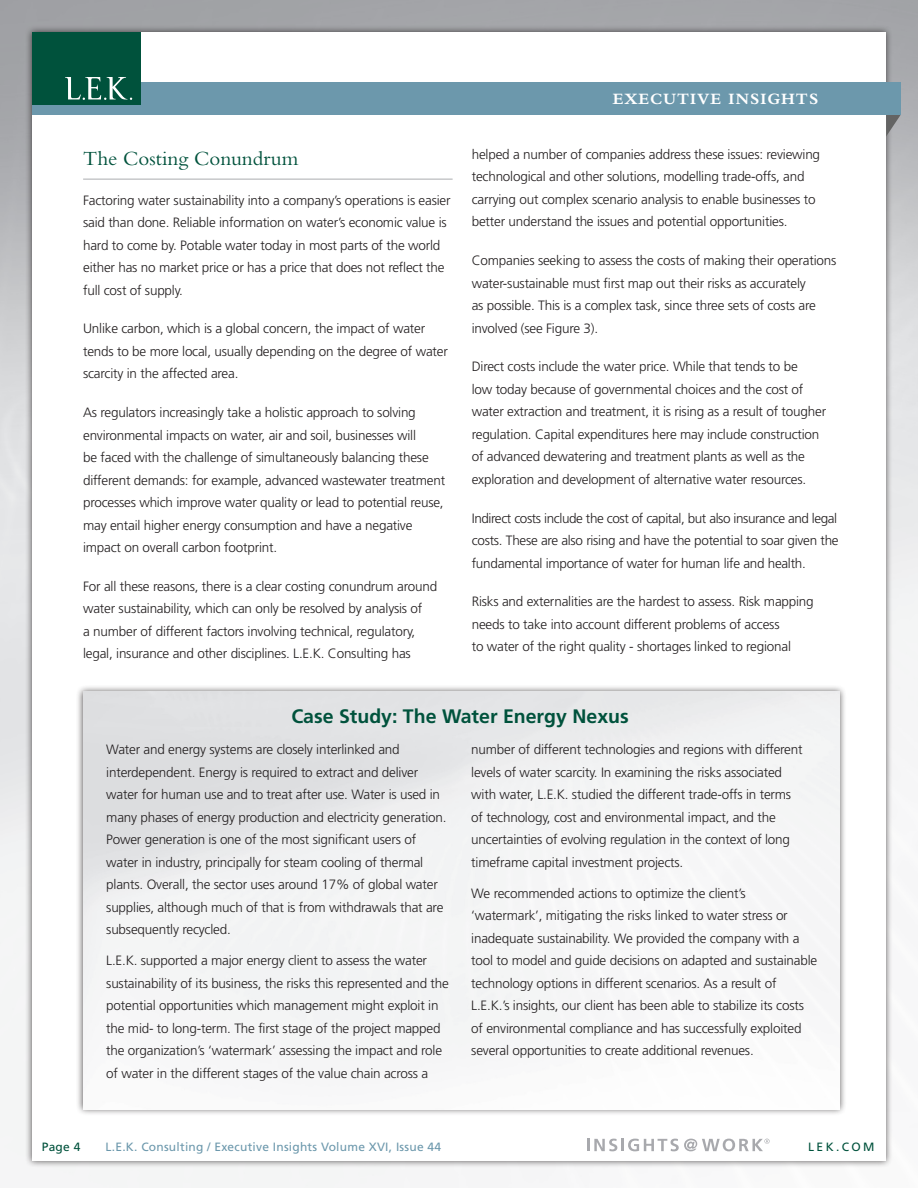
<style>
.page{position:relative;width:918px;height:1188px;background:#fff}
.page>*{position:absolute;margin:0;border:0;box-sizing:border-box;transform-origin:0 0}
.subhead{font:21px "Bembo";color:#00523c}
.Figure_Title{font:700 19.5px "Frutiger";color:#00523c}
.t1{font:700 16.5px "Bembo";letter-spacing:.06em;color:#fff}
.Body_text_LEK{font:300 13.5px/22.5px "Frutiger";letter-spacing:-.015em;color:#231f20}
.t2{font:12px "Frutiger";letter-spacing:.02em;color:#6c98ac}
.t3{font:12px "Frutiger";letter-spacing:.2em;color:#00523c}
</style>
<div class="page">
<div style="left:25px;top:25px;width:868px;height:1143px;background:#231f20;opacity:.75"></div>
<div style="left:32px;top:32px;width:854px;height:1129px;background:#fff"></div>
<svg style="left:886px;top:115px;width:14px;height:22px"></svg>
<div style="left:32px;top:83px;width:868px;height:32px;background:#6c98ac"></div>
<div style="left:32px;top:32px;width:108px;height:73px;background:#00523c"></div>
<svg style="left:65px;top:77px;width:67px;height:23px"></svg>
<svg style="left:587px;top:1139px;width:183px;height:12px"></svg>
<hr style="left:83px;top:178px;width:370px;height:2px;background:#c7c8ca">
<div style="left:76px;top:684px;width:770px;height:432px;background:#231f20;opacity:.75"></div>
<img style="left:83px;top:692px;width:756px;height:417px">
<p class="subhead" style="left:83px;top:146px;width:217px">The Costing Conundrum</p>
<p class="Body_text_LEK" style="left:83px;top:189px;width:369px">Factoring water sustainability into a company’s operations is easier said than done. Reliable information on water’s economic value is hard to come by. Potable water today in most parts of the world either has no market price or has a price that does not reflect the full cost of supply.</p>
<p class="Body_text_LEK" style="left:83px;top:318px;width:366px">Unlike carbon, which is a global concern, the impact of water tends to be more local, usually depending on the degree of water scarcity in the affected area.</p>
<p class="Body_text_LEK" style="left:83px;top:401px;width:364px">As regulators increasingly take a holistic approach to solving environmental impacts on water, air and soil, businesses will<br>be faced with the challenge of simultaneously balancing these different demands: for example, advanced wastewater treatment processes which improve water quality or lead to potential reuse, may entail higher energy consumption and have a negative impact on overall carbon footprint.</p>
<p class="Body_text_LEK" style="left:83px;top:575px;width:356px">For all these reasons, there is a clear costing conundrum around water sustainability, which can only be resolved by analysis of<br>a number of different factors involving technical, regulatory, legal, insurance and other disciplines. L.E.K. Consulting has</p>
<p class="t1" style="left:613px;top:89px;width:207px">EXECUTIVE INSIGHTS</p>
<p class="Body_text_LEK" style="left:472px;top:143px;width:350px">helped a number of companies address these issues: reviewing technological and other solutions, modelling trade-offs, and carrying out complex scenario analysis to enable businesses to better understand the issues and potential opportunities.</p>
<p class="Body_text_LEK" style="left:472px;top:249px;width:366px">Companies seeking to assess the costs of making their operations water-sustainable must first map out their risks as accurately<br>as possible. This is a complex task, since three sets of costs are involved (see Figure 3).</p>
<p class="Body_text_LEK" style="left:472px;top:356px;width:356px">Direct costs include the water price. While that tends to be<br>low today because of governmental choices and the cost of water extraction and treatment, it is rising as a result of tougher regulation. Capital expenditures here may include construction of advanced dewatering and treatment plants as well as the exploration and development of alternative water resources.</p>
<p class="Body_text_LEK" style="left:472px;top:507px;width:368px;text-align:justify">Indirect costs include the cost of capital, but also insurance and legal costs. These are also rising and have the potential to soar given the fundamental importance of water for human life and health.</p>
<p class="Body_text_LEK" style="left:472px;top:591px;width:344px">Risks and externalities are the hardest to assess. Risk mapping needs to take into account different problems of access<br>to water of the right quality - shortages linked to regional</p>
<p class="Figure_Title" style="left:291px;top:704px;width:339px">Case Study: The Water Energy Nexus</p>
<p class="Body_text_LEK" style="left:106px;top:739px;width:342px">Water and energy systems are closely interlinked and interdependent. Energy is required to extract and deliver water for human use and to treat after use. Water is used in many phases of energy production and electricity generation.<br>Power generation is one of the most significant users of water in industry, principally for steam cooling of thermal plants. Overall, the sector uses around 17% of global water supplies, although much of that is from withdrawals that are subsequently recycled.</p>
<p class="Body_text_LEK" style="left:106px;top:950px;width:344px">L.E.K. supported a major energy client to assess the water sustainability of its business, the risks this represented and the potential opportunities which management might exploit in the mid- to long-term. The first stage of the project mapped the organization’s ‘watermark’ assessing the impact and role of water in the different stages of the value chain across a</p>
<p class="Body_text_LEK" style="left:471px;top:739px;width:333px">number of different technologies and regions with different levels of water scarcity. In examining the risks associated with water, L.E.K. studied the different trade-offs in terms of technology, cost and environmental impact, and the uncertainties of evolving regulation in the context of long timeframe capital investment projects.</p>
<p class="Body_text_LEK" style="left:471px;top:882px;width:347px">We recommended actions to optimize the client’s ‘watermark’, mitigating the risks linked to water stress or inadequate sustainability. We provided the company with a tool to model and guide decisions on adapted and sustainable technology options in different scenarios. As a result of L.E.K.’s insights, our client has been able to stabilize its costs of environmental compliance and has successfully exploited several opportunities to create additional revenues.</p>
<p class="t3" style="left:42px;top:1139px;width:40px">Page 4</p>
<p class="t2" style="left:106px;top:1139px;width:337px">L.E.K. Consulting / Executive Insights Volume XVI, Issue 44</p>
<p class="t3" style="left:808px;top:1139px;width:68px">LEK.COM</p>
</div>
